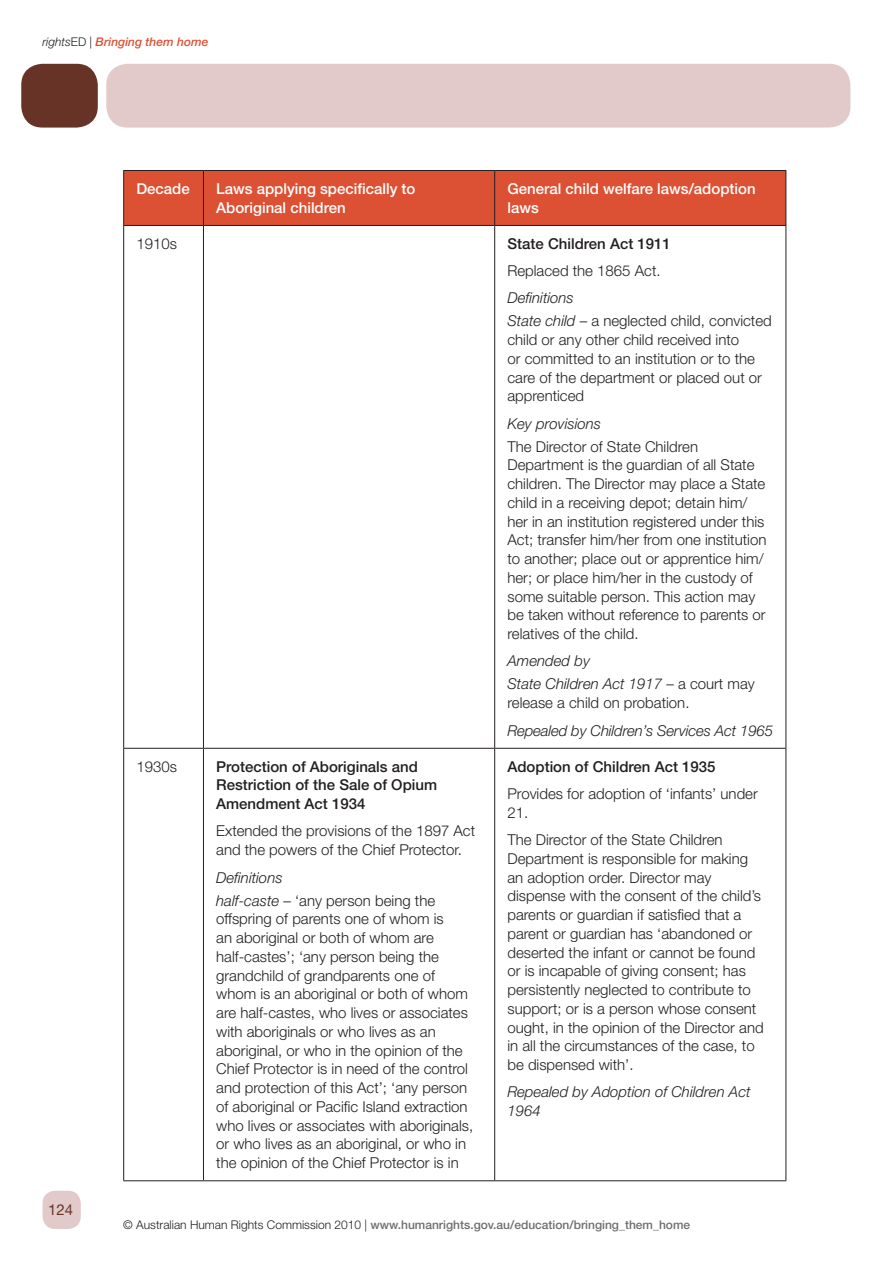
<style>
.page{position:relative;width:893px;height:1263px;background:#fff}
.page>*{position:absolute;margin:0;border:0;box-sizing:border-box;transform-origin:0 0}
.t1{font:300 15px/18.8px "Helvetica Neue LT Std";color:#231f20}
.t2{font:italic 300 15px/23px "Helvetica Neue LT Std";color:#231f20}
.t3{font:500 15px/18.8px "Helvetica Neue LT Std";color:#231f20}
.t4{font:500 15px/18.8px "Helvetica Neue LT Std";color:#fff}
.t5{font:15px "Helvetica Neue LT Std";color:#673327}
.t6{font:500 12px "Helvetica Neue LT Std";color:#6d6e70}
.t7{font:italic 500 12px "Helvetica Neue LT Std";color:#dc5034}
.s1{font-weight:300;color:#231f20}
.s2{font-weight:300;font-style:normal;color:#231f20}
.s3{font-style:italic}
.s4{font-style:normal}
</style>
<div class="page">
<div style="left:43px;top:1191px;width:38px;height:38px;background:#e2cacb;border-radius:13px"></div>
<div style="left:106px;top:64px;width:744px;height:64px;background:#e2cacb;border-radius:21px"></div>
<div style="left:21px;top:64px;width:77px;height:64px;background:#673327;border-radius:21px"></div>
<div style="left:124px;top:171px;width:661px;height:54px;background:#dc5034"></div>
<hr style="left:123px;top:170px;width:80px;height:1px;background:#231f20">
<hr style="left:123px;top:171px;width:1px;height:54px;background:#231f20">
<hr style="left:203px;top:170px;width:292px;height:1px;background:#231f20">
<hr style="left:203px;top:171px;width:1px;height:54px;background:#231f20">
<hr style="left:495px;top:170px;width:291px;height:1px;background:#231f20">
<hr style="left:494px;top:171px;width:1px;height:54px;background:#231f20">
<hr style="left:785px;top:171px;width:1px;height:54px;background:#231f20">
<hr style="left:123px;top:225px;width:80px;height:1px;background:#231f20">
<hr style="left:123px;top:226px;width:1px;height:522px;background:#231f20">
<hr style="left:203px;top:225px;width:292px;height:1px;background:#231f20">
<hr style="left:203px;top:226px;width:1px;height:522px;background:#231f20">
<hr style="left:495px;top:225px;width:291px;height:1px;background:#231f20">
<hr style="left:494px;top:226px;width:1px;height:522px;background:#231f20">
<hr style="left:785px;top:226px;width:1px;height:522px;background:#231f20">
<hr style="left:123px;top:748px;width:80px;height:1px;background:#231f20">
<hr style="left:123px;top:749px;width:1px;height:431px;background:#231f20">
<hr style="left:203px;top:748px;width:292px;height:1px;background:#231f20">
<hr style="left:203px;top:749px;width:1px;height:431px;background:#231f20">
<hr style="left:495px;top:748px;width:291px;height:1px;background:#231f20">
<hr style="left:494px;top:749px;width:1px;height:431px;background:#231f20">
<hr style="left:785px;top:749px;width:1px;height:431px;background:#231f20">
<hr style="left:123px;top:1180px;width:80px;height:1px;background:#231f20">
<hr style="left:203px;top:1180px;width:292px;height:1px;background:#231f20">
<hr style="left:495px;top:1180px;width:291px;height:1px;background:#231f20">
<p class="t7" style="left:43px;top:34px;width:168px"><span class="s1">rights</span><span class="s2">ED |</span> Bringing them home</p>
<p class="t5" style="left:48px;top:1201px;width:27px">124</p>
<p class="t4" style="left:136px;top:179px;width:55px">Decade</p>
<p class="t4" style="left:216px;top:179px;width:201px">Laws applying specifically to<br>Aboriginal children</p>
<p class="t4" style="left:507px;top:179px;width:250px">General child welfare laws/adoption laws</p>
<p class="t1" style="left:136px;top:234px;width:42px">1910s</p>
<p class="t3" style="left:507px;top:234px;width:165px">State Children Act 1911</p>
<p class="t1" style="left:507px;top:261px;width:155px">Replaced the 1865 Act.</p>
<p class="t1" style="left:507px;top:286px;width:266px;line-height:23px"><span class="s3">Definitions<br>State child</span> – a neglected child, convicted</p>
<p class="t1" style="left:507px;top:330px;width:256px">child or any other child received into<br>or committed to an institution or to the care of the department or placed out or apprenticed</p>
<p class="t2" style="left:507px;top:412px;width:95px">Key provisions</p>
<p class="t1" style="left:507px;top:437px;width:260px">The Director of State Children Department is the guardian of all State children. The Director may place a State child in a receiving depot; detain him/ her in an institution registered under this Act; transfer him/her from one institution to another; place out or apprentice him/ her; or place him/her in the custody of some suitable person. This action may be taken without reference to parents or relatives of the child.</p>
<p class="t2" style="left:507px;top:649px;width:249px">Amended by<br>State Children Act 1917 <span class="s4">– a court may</span></p>
<p class="t1" style="left:507px;top:693px;width:184px">release a child on probation.</p>
<p class="t2" style="left:507px;top:718px;width:267px">Repealed by Children’s Services Act 1965</p>
<p class="t1" style="left:136px;top:757px;width:42px">1930s</p>
<p class="t3" style="left:216px;top:757px;width:222px">Protection of Aboriginals and<br>Restriction of the Sale of Opium<br>Amendment Act 1934</p>
<p class="t1" style="left:216px;top:821px;width:260px">Extended the provisions of the 1897 Act and the powers of the Chief Protector.</p>
<p class="t2" style="left:216px;top:865px;width:220px">Definitions<br>half-caste <span class="s4">– ‘any person being the</span></p>
<p class="t1" style="left:216px;top:909px;width:258px">offspring of parents one of whom is<br>an aboriginal or both of whom are half-castes’; ‘any person being the grandchild of grandparents one of whom is an aboriginal or both of whom are half-castes, who lives or associates with aboriginals or who lives as an aboriginal, or who in the opinion of the Chief Protector is in need of the control and protection of this Act’; ‘any person of aboriginal or Pacific Island extraction who lives or associates with aboriginals, or who lives as an aboriginal, or who in the opinion of the Chief Protector is in</p>
<p class="t3" style="left:507px;top:757px;width:210px">Adoption of Children Act 1935</p>
<p class="t1" style="left:507px;top:784px;width:252px">Provides for adoption of ‘infants’ under<br>21.</p>
<p class="t1" style="left:507px;top:830px;width:258px">The Director of the State Children Department is responsible for making an adoption order. Director may dispense with the consent of the child’s parents or guardian if satisfied that a parent or guardian has ‘abandoned or deserted the infant or cannot be found or is incapable of giving consent; has persistently neglected to contribute to support; or is a person whose consent ought, in the opinion of the Director and in all the circumstances of the case, to be dispensed with’.</p>
<p class="t2" style="left:507px;top:1082px;width:245px;line-height:18.8px">Repealed by Adoption of Children Act<br>1964</p>
<p class="t6" style="left:123px;top:1217px;width:568px"><span class="s1">© Australian Human Rights Commission 2010 |</span> www.humanrights.gov.au/education/bringing_them_home</p>
</div>
